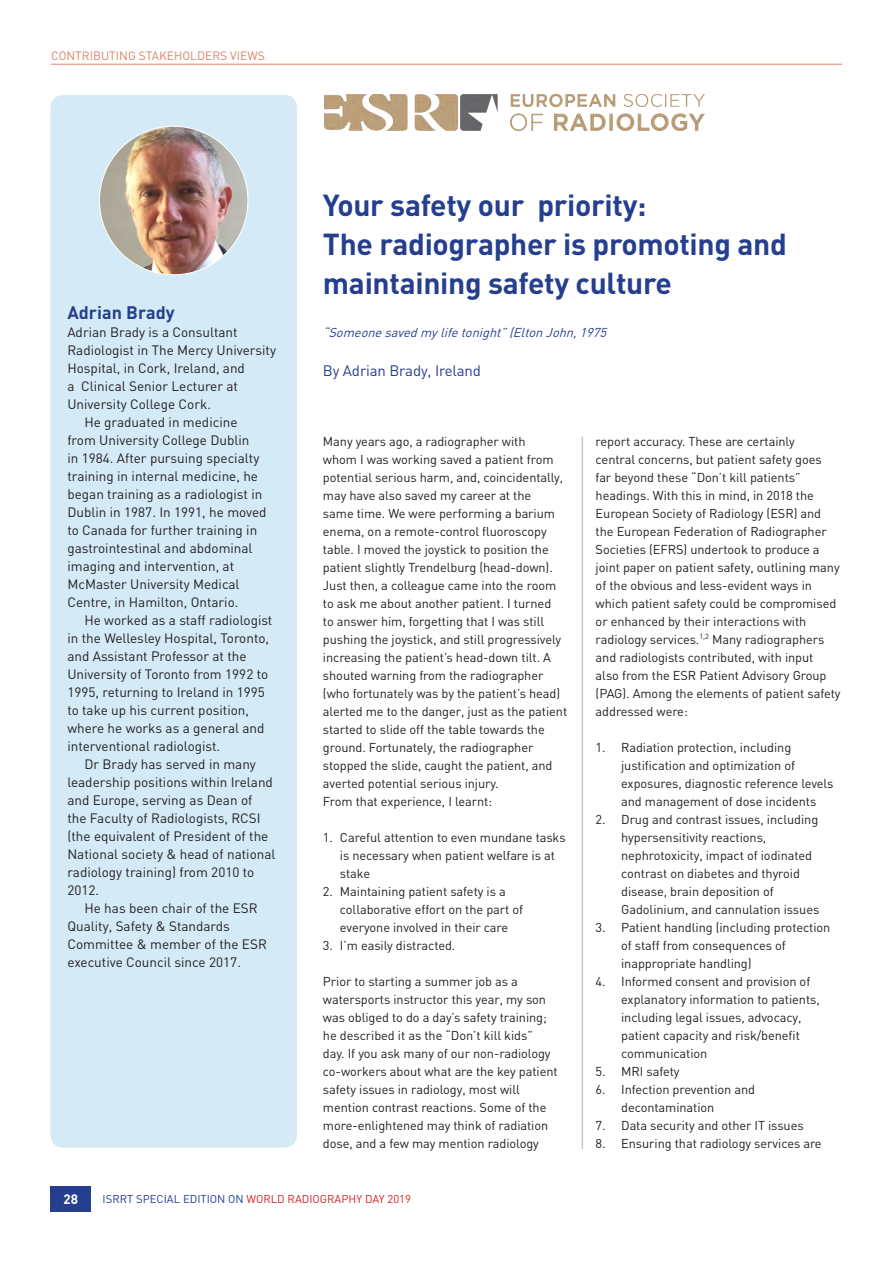
<style>
.page{position:relative;width:893px;height:1263px;background:#fff}
.page>*{position:absolute;margin:0;border:0;box-sizing:border-box;transform-origin:0 0}
.crédit_photo{font:700 30px/39px "DIN";letter-spacing:-.01em;color:#253f8e}
.txt_courant{font:700 18px "DIN";color:#253f8e}
.crédit_photo-2{font:15px "DIN";letter-spacing:-.01em;color:#253f8e}
.txt_courant-2{font:13.5px/18px "DIN";color:#231f20}
.t1{font:700 13.5px "DIN";color:#fff}
.crédit_photo-3{font:12.75px/18px "DIN";letter-spacing:-.005em;color:#231f20}
.crédit_photo-4{font:italic 12.75px "DIN";color:#253f8e}
.crédit_photo-5{font:12px "DIN";color:#e18066}
.t2{font:11.25px "DIN";color:#d1232a}
.s1{color:#253f8e}
</style>
<div class="page">
<div style="left:51px;top:1186px;width:40px;height:26px;background:#253f8e"></div>
<hr style="left:51px;top:64px;width:791px;height:1px;background:#e18066">
<hr style="left:582px;top:437px;width:1px;height:712px;background:#c7c8ca">
<div style="left:50px;top:95px;width:247px;height:1053px;background:#d4eaf6;border-radius:13px"></div>
<img style="left:99px;top:126px;width:149px;height:149px;border-radius:74px">
<img style="left:324px;top:95px;width:380px;height:35px">
<p class="crédit_photo-5" style="left:51px;top:47px;width:215px">CONTRIBUTING STAKEHOLDERS VIEWS</p>
<p class="txt_courant" style="left:67px;top:301px;width:109px">Adrian Brady</p>
<p class="txt_courant-2" style="left:67px;top:323px;width:210px">Adrian Brady is a Consultant<br>Radiologist in The Mercy University<br>Hospital, in Cork, Ireland, and<br>a Clinical Senior Lecturer at<br>University College Cork.</p>
<p class="txt_courant-2" style="left:67px;top:413px;width:201px;text-indent:17px">He graduated in medicine from University College Dublin<br>in 1984. After pursuing specialty training in internal medicine, he began training as a radiologist in<br>Dublin in 1987. In 1991, he moved to Canada for further training in gastrointestinal and abdominal imaging and intervention, at<br>McMaster University Medical<br>Centre, in Hamilton, Ontario.</p>
<p class="txt_courant-2" style="left:67px;top:611px;width:207px;text-indent:17px">He worked as a staff radiologist in the Wellesley Hospital, Toronto, and Assistant Professor at the<br>University of Toronto from 1992 to<br>1995, returning to Ireland in 1995 to take up his current position, where he works as a general and interventional radiologist.</p>
<p class="txt_courant-2" style="left:67px;top:755px;width:210px;text-indent:17px">Dr Brady has served in many leadership positions within Ireland and Europe, serving as Dean of<br>the Faculty of Radiologists, RCSI (the equivalent of President of the<br>National society &amp; head of national radiology training) from 2010 to<br>2012.</p>
<p class="txt_courant-2" style="left:67px;top:899px;width:201px;text-indent:17px">He has been chair of the ESR<br>Quality, Safety &amp; Standards<br>Committee &amp; member of the ESR executive Council since 2017.</p>
<p class="crédit_photo" style="left:323px;top:184px;width:465px">Your safety our priority:<br>The radiographer is promoting and maintaining safety culture</p>
<p class="crédit_photo-4" style="left:323px;top:324px;width:289px">“Someonesavedmy lifetonight”(EltonJohn,1975</p>
<p class="crédit_photo-2" style="left:323px;top:361px;width:160px">By Adrian Brady, Ireland</p>
<p class="crédit_photo-3" style="left:323px;top:431px;width:246px">Many years ago, a radiographer with<br>whom I was working saved a patient from potential serious harm, and, coincidentally, may have also saved my career at the<br>same time. We were performing a barium enema, on a remote-control fluoroscopy table. I moved the joystick to position the patient slightly Trendelburg (head-down).<br>Just then, a colleague came into the room to ask me about another patient. I turned<br>to answer him, forgetting that I was still pushing the joystick, and still progressively increasing the patient’s head-down tilt. A shouted warning from the radiographer (who fortunately was by the patient’s head) alerted me to the danger, just as the patient started to slide off the table towards the ground. Fortunately, the radiographer stopped the slide, caught the patient, and averted potential serious injury.</p>
<p class="crédit_photo-3" style="left:323px;top:792px;width:171px">From that experience, I learnt:</p>
<p class="crédit_photo-3" style="left:340px;top:827px;width:227px;text-indent:-17px">1. Careful attention to even mundane tasks is necessary when patient welfare is at stake</p>
<p class="crédit_photo-3" style="left:340px;top:881px;width:185px;text-indent:-17px">2. Maintaining patient safety is a collaborative effort on the part of everyone involved in their care</p>
<p class="crédit_photo-3" style="left:323px;top:935px;width:134px">3. I’m easily distracted.</p>
<p class="crédit_photo-3" style="left:323px;top:971px;width:236px">Prior to starting a summer job as a watersports instructor this year, my son was obliged to do a day’s safety training; he described it as the “Don’t kill kids” day. If you ask many of our non-radiology co-workers about what are the key patient safety issues in radiology, most will mention contrast reactions. Some of the more-enlightened may think of radiation dose, and a few may mention radiology</p>
<p class="crédit_photo-3" style="left:596px;top:431px;width:246px">report accuracy. These are certainly<br>central concerns, but patient safety goes far beyond these “Don’t kill patients” headings. With this in mind, in 2018 the European Society of Radiology (ESR) and the European Federation of Radiographer Societies (EFRS) undertook to produce a joint paper on patient safety, outlining many of the obvious and less-evident ways in which patient safety could be compromised or enhanced by their interactions with radiology services.<sup>1,2</sup> Many radiographers and radiologists contributed, with input<br>also from the ESR Patient Advisory Group (PAG). Among the elements of patient safety addressed were:</p>
<p class="crédit_photo-3" style="left:621px;top:737px;width:214px;text-indent:-26px">1. Radiation protection, including justification and optimization of exposures, diagnostic reference levels and management of dose incidents</p>
<p class="crédit_photo-3" style="left:621px;top:809px;width:200px;text-indent:-26px">2. Drug and contrast issues, including hypersensitivity reactions, nephrotoxicity, impact of iodinated contrast on diabetes and thyroid disease, brain deposition of Gadolinium, and cannulation issues</p>
<p class="crédit_photo-3" style="left:621px;top:917px;width:211px;text-indent:-26px">3. Patient handling (including protection of staff from consequences of inappropriate handling)</p>
<p class="crédit_photo-3" style="left:621px;top:971px;width:200px;text-indent:-26px">4. Informed consent and provision of explanatory information to patients, including legal issues, advocacy, patient capacity and risk/benefit communication</p>
<p class="crédit_photo-3" style="left:596px;top:1061px;width:85px">5. MRI safety</p>
<p class="crédit_photo-3" style="left:621px;top:1079px;width:135px;text-indent:-26px">6. Infection prevention and decontamination</p>
<p class="crédit_photo-3" style="left:596px;top:1115px;width:210px">7. Data security and other IT issues</p>
<p class="crédit_photo-3" style="left:596px;top:1133px;width:228px">8. Ensuring that radiology services are</p>
<p class="t1" style="left:64px;top:1190px;width:16px">28</p>
<p class="t2" style="left:103px;top:1192px;width:310px"><span class="s1">ISRRT SPECIAL EDITION ON</span> WORLD RADIOGRAPHY DAY 2019</p>
</div>
